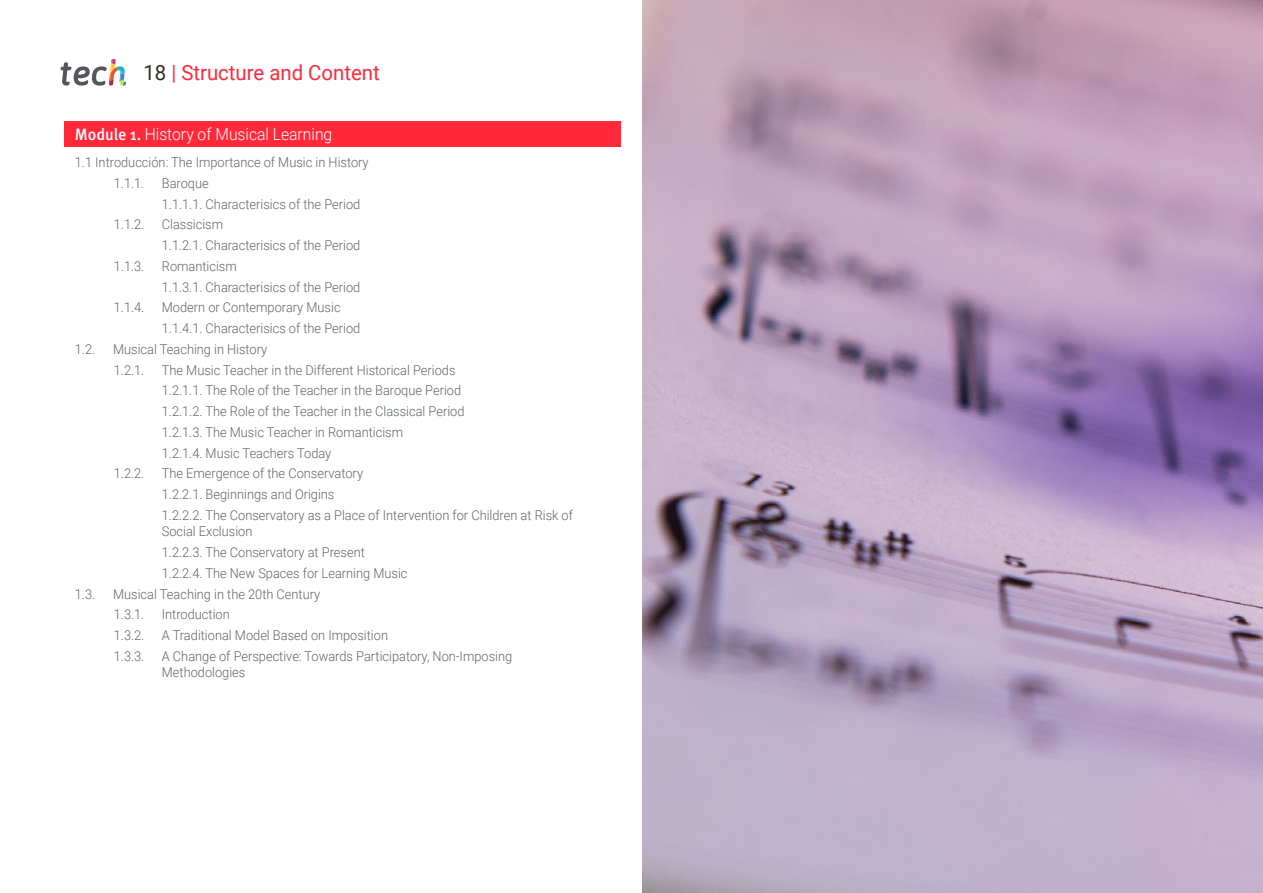
<style>
.page{position:relative;width:1263px;height:893px;background:#fff}
.page>*{position:absolute;margin:0;border:0;box-sizing:border-box;transform-origin:0 0}
.t1{font:21px "Roboto";color:#ff293a}
.t2{font:300 16.5px "Roboto";color:#fff;scale:.95 1}
.t3{font:300 13.5px/20.7px "Roboto";color:#61646a;scale:.95 1}
.s1{color:#312e20}
.s2{font-family:"Meta Pro";font-weight:500}
</style>
<div class="page">
<div style="left:64px;top:121px;width:557px;height:25px;background:#ff293a"></div>
<img style="left:642px;top:0;width:621px;height:893px">
<svg style="left:61px;top:59px;width:65px;height:27px"></svg>
<h1 class="t1" style="left:144px;top:57px;width:238px"><span class="s1">18</span> | Structure and Content</h1>
<p class="t2" style="left:75px;top:123px;width:272px"><span class="s2">Module 1.</span> History of Musical Learning</p>
<p class="t3" style="left:114px;top:151px;width:270px;text-indent:-39px">1.1 Introducción: The Importance of Music in History<br>1.1.1.</p>
<p class="t3" style="left:162px;top:172px;width:210px">Baroque<br>1.1.1.1. Characterisics of the Period</p>
<p class="t3" style="left:114px;top:214px;width:34px">1.1.2.</p>
<p class="t3" style="left:162px;top:214px;width:210px">Classicism<br>1.1.2.1. Characterisics of the Period</p>
<p class="t3" style="left:114px;top:255px;width:34px">1.1.3.</p>
<p class="t3" style="left:162px;top:255px;width:210px">Romanticism<br>1.1.3.1. Characterisics of the Period</p>
<p class="t3" style="left:114px;top:297px;width:34px">1.1.4.</p>
<p class="t3" style="left:162px;top:297px;width:210px">Modern or Contemporary Music<br>1.1.4.1. Characterisics of the Period</p>
<p class="t3" style="left:75px;top:338px;width:23px">1.2.</p>
<p class="t3" style="left:113px;top:338px;width:164px">Musical Teaching in History<br>1.2.1.</p>
<p class="t3" style="left:162px;top:359px;width:320px">The Music Teacher in the Different Historical Periods 1.2.1.1. The Role of the Teacher in the Baroque Period 1.2.1.2. The Role of the Teacher in the Classical Period 1.2.1.3. The Music Teacher in Romanticism<br>1.2.1.4. Music Teachers Today</p>
<p class="t3" style="left:114px;top:463px;width:34px">1.2.2.</p>
<p class="t3" style="left:162px;top:463px;width:434px">The Emergence of the Conservatory<br>1.2.2.1. Beginnings and Origins<br>1.2.2.2. The Conservatory as a Place of Intervention for Children at Risk of</p>
<p class="t3" style="left:162px;top:521px;width:260px">Social Exclusion<br>1.2.2.3. The Conservatory at Present<br>1.2.2.4. The New Spaces for Learning Music</p>
<p class="t3" style="left:75px;top:583px;width:23px">1.3.</p>
<p class="t3" style="left:113px;top:583px;width:220px">Musical Teaching in the 20th Century<br>1.3.1.</p>
<p class="t3" style="left:162px;top:604px;width:73px">Introduction</p>
<p class="t3" style="left:114px;top:624px;width:34px">1.3.2.</p>
<p class="t3" style="left:162px;top:624px;width:240px">A Traditional Model Based on Imposition</p>
<p class="t3" style="left:114px;top:645px;width:34px">1.3.3.</p>
<p class="t3" style="left:162px;top:647px;width:370px;line-height:16.5px">A Change of Perspective: Towards Participatory, Non-Imposing<br>Methodologies</p>
</div>
